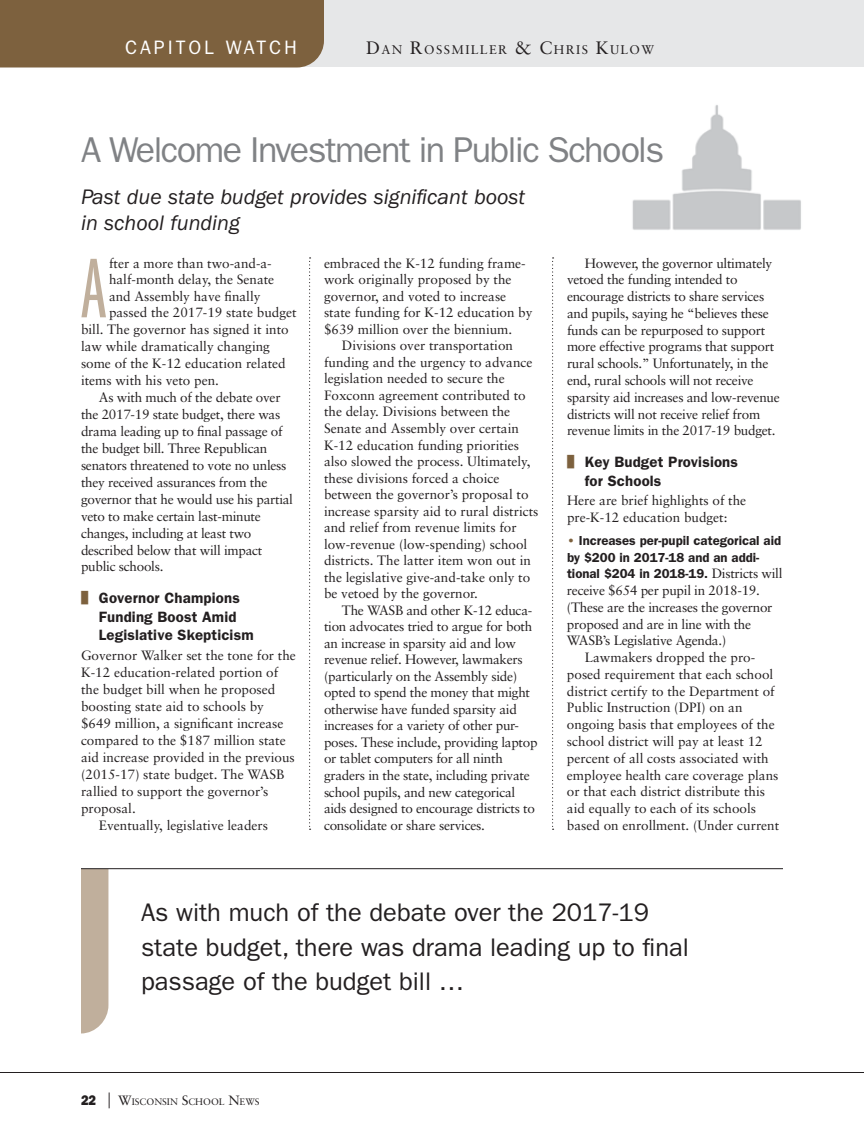
<style>
.page{position:relative;width:864px;height:1134px;background:#fff}
.page>*{position:absolute;margin:0;border:0;box-sizing:border-box;transform-origin:0 0}
.t1{font:87.75px "Franklin Gothic Book X Cmpr";color:#c0af9c}
.t2{font:36px "Franklin Gothic";letter-spacing:-.04em;color:#808285}
.t3{font:25.5px/34.5px "Franklin Gothic";color:#231f20}
.t4{font:italic 21.75px/26.1px "Franklin Gothic";color:#231f20}
.t5{font:19.5px "Franklin Gothic";letter-spacing:.15em;color:#fff}
.t6{font:600 15px/18.5px "Franklin Gothic";letter-spacing:.01em;color:#231f20}
.t7{font:13.5px/16.5px "Sabon";color:#231f20}
.t8{font:13.5px/16.5px "Sabon";letter-spacing:-.02em;color:#231f20}
.t9{font:600 13.2px/16.8px "Franklin Gothic";color:#231f20}
.t10{font:12.6px "Sabon";letter-spacing:.105em;color:#231f20}
.t11{font:9.45px "Sabon";color:#231f20}
.s1{font-size:18px}
.s2{font-weight:800;font-size:13.5px;color:#7d613e}
.s3{color:#7d613e}
.s4{font-family:"Sabon";font-weight:400;font-size:13.5px}
.s5{font-family:"Franklin Gothic";font-weight:800;font-size:14.1px}
.s6{font-size:20.25px}
.s7{font-size:13.5px}
</style>
<div class="page">
<div style="left:81px;top:869px;width:27px;height:165px;background:#c0af9c"></div>
<hr style="left:81px;top:868px;width:702px;height:1px;background:#231f20">
<div style="left:0;top:0;width:864px;height:68px;background:#e6e7e8"></div>
<div style="left:0;top:0;width:324px;height:68px;background:#7d613e"></div>
<svg style="left:552px;top:257px;width:2px;height:573px"></svg>
<svg style="left:309px;top:257px;width:2px;height:573px"></svg>
<hr style="left:0;top:1072px;width:864px;height:1px;background:#231f20">
<img style="left:632px;top:105px;width:169px;height:125px">
<h3 class="t5" style="left:125px;top:36px;width:173px">CAPITOL WATCH</h3>
<p class="t10" style="left:366px;top:43px;width:289px"><span class="s1">D</span>AN <span class="s1">R</span>OSSMILLER <span class="s1">&amp; C</span>HRIS <span class="s1">K</span>ULOW</p>
<h2 class="t2" style="left:81px;top:129px;width:585px">A Welcome Investment in Public Schools</h2>
<h3 class="t4" style="left:81px;top:184px;width:446px">Past due state budget provides significant boost in school funding</h3>
<h1 class="t1" style="left:81px;top:243px;width:27px">A</h1>
<p class="t7" style="left:109px;top:255px;width:164px">fter a more than two-and-a-</p>
<p class="t7" style="left:109px;top:271px;width:167px">half-month delay, the Senate</p>
<p class="t7" style="left:109px;top:288px;width:153px">and Assembly have finally</p>
<p class="t7" style="left:109px;top:304px;width:189px">passed the 2017-19 state budget</p>
<p class="t7" style="left:81px;top:321px;width:209px">bill. The governor has signed it into</p>
<p class="t7" style="left:81px;top:338px;width:191px">law while dramatically changing</p>
<p class="t7" style="left:81px;top:355px;width:206px">some of the K-12 education related</p>
<p class="t7" style="left:81px;top:372px;width:140px">items with his veto pen.</p>
<p class="t8" style="left:99px;top:389px;width:183px">As with much of the debate over</p>
<p class="t8" style="left:81px;top:406px;width:201px">the 2017-19 state budget, there was</p>
<p class="t8" style="left:81px;top:423px;width:203px">drama leading up to final passage of</p>
<p class="t8" style="left:81px;top:440px;width:188px">the budget bill. Three Republican</p>
<p class="t8" style="left:81px;top:457px;width:207px">senators threatened to vote no unless</p>
<p class="t8" style="left:81px;top:474px;width:188px">they received assurances from the</p>
<p class="t8" style="left:81px;top:491px;width:214px">governor that he would use his partial</p>
<p class="t8" style="left:81px;top:508px;width:181px">veto to make certain last-minute</p>
<p class="t8" style="left:81px;top:524px;width:172px">changes, including at least two</p>
<p class="t8" style="left:81px;top:541px;width:183px">described below that will impact</p>
<p class="t8" style="left:81px;top:558px;width:84px">public schools.</p>
<p class="t6" style="left:99px;top:589px;width:156px;text-indent:-21px"><span class="s2">|</span> Governor Champions<br>Funding Boost Amid<br>Legislative Skepticism</p>
<p class="t7" style="left:81px;top:647px;width:216px">Governor Walker set the tone for the</p>
<p class="t7" style="left:81px;top:664px;width:199px">K-12 education-related portion of</p>
<p class="t7" style="left:81px;top:681px;width:196px">the budget bill when he proposed</p>
<p class="t7" style="left:81px;top:698px;width:185px">boosting state aid to schools by</p>
<p class="t7" style="left:81px;top:715px;width:204px">$649 million, a significant increase</p>
<p class="t7" style="left:81px;top:732px;width:206px">compared to the $187 million state</p>
<p class="t7" style="left:81px;top:749px;width:215px">aid increase provided in the previous</p>
<p class="t7" style="left:81px;top:766px;width:205px">(2015-17) state budget. The WASB</p>
<p class="t7" style="left:81px;top:783px;width:189px">rallied to support the governor’s</p>
<p class="t7" style="left:81px;top:800px;width:56px">proposal.</p>
<p class="t7" style="left:99px;top:817px;width:171px">Eventually, legislative leaders</p>
<p class="t7" style="left:324px;top:255px;width:210px">embraced the K-12 funding frame&shy;work originally proposed by the governor, and voted to increase state funding for K-12 education by $639 million over the biennium.</p>
<p class="t7" style="left:324px;top:337px;width:216px;text-indent:18px">Divisions over transportation funding and the urgency to advance legislation needed to secure the Foxconn agreement contributed to the delay. Divisions between the Senate and Assembly over certain K-12 education funding priorities also slowed the process. Ultimately, these divisions forced a choice between the governor’s proposal to increase sparsity aid to rural districts and relief from revenue limits for low-revenue (low-spending) school districts. The latter item won out in the legislative give-and-take only to be vetoed by the governor.</p>
<p class="t8" style="left:324px;top:602px;width:215px;text-indent:18px">The WASB and other K-12 educa&shy;tion advocates tried to argue for both an increase in sparsity aid and low revenue relief. However, lawmakers (particularly on the Assembly side) opted to spend the money that might otherwise have funded sparsity aid increases for a variety of other pur&shy;poses. These include, providing laptop or tablet computers for all ninth graders in the state, including private school pupils, and new categorical aids designed to encourage districts to consolidate or share services.</p>
<p class="t8" style="left:567px;top:254px;width:214px;text-indent:18px">However, the governor ultimately vetoed the funding intended to encourage districts to share services and pupils, saying he “believes these funds can be repurposed to support more effective programs that support rural schools.” Unfortunately, in the end, rural schools will not receive sparsity aid increases and low-revenue districts will not receive relief from revenue limits in the 2017-19 budget.</p>
<p class="t6" style="left:585px;top:453px;width:155px;text-indent:-21px"><span class="s2">|</span> Key Budget Provisions for Schools</p>
<p class="t7" style="left:567px;top:492px;width:181px">Here are brief highlights of the pre-K-12 education budget:</p>
<p class="t9" style="left:567px;top:532px;width:217px"><span class="s3">•</span> Increases per-pupil categorical aid by $200 in 2017-18 and an addi&shy;tional $204 in 2018-19. <span class="s4">Districts will</span></p>
<p class="t8" style="left:567px;top:582px;width:207px">receive $654 per pupil in 2018-19. (These are the increases the governor proposed and are in line with the WASB’s Legislative Agenda.)</p>
<p class="t7" style="left:567px;top:649px;width:214px;text-indent:18px">Lawmakers dropped the pro&shy;posed requirement that each school district certify to the Department of Public Instruction (DPI) on an ongoing basis that employees of the school district will pay at least 12 percent of all costs associated with employee health care coverage plans or that each district distribute this aid equally to each of its schools based on enrollment. (Under current</p>
<h3 class="t3" style="left:141px;top:896px;width:550px">As with much of the debate over the 2017-19 state budget, there was drama leading up to final passage of the budget bill …</h3>
<p class="t11" style="left:81px;top:1097px;width:180px"><span class="s5">22</span> <span class="s6">|</span> <span class="s7">W</span>ISCONSIN <span class="s7">S</span>CHOOL <span class="s7">N</span>EWS</p>
</div>
